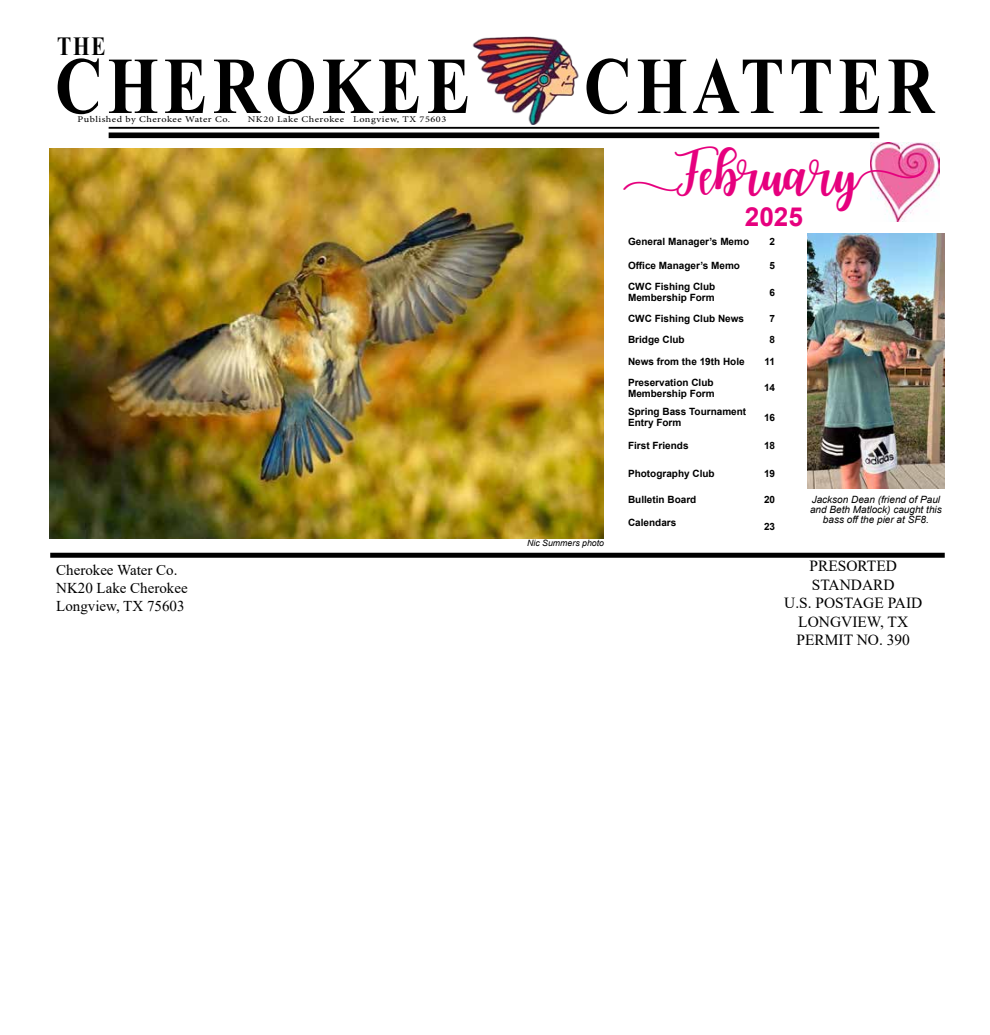
<style>
.page{position:relative;width:990px;height:1035px;background:#fff}
.page>*{position:absolute;margin:0;border:0;box-sizing:border-box;transform-origin:0 0}
.t1{font:700 80.62px "Times New Roman";letter-spacing:.08em;color:#000;scale:.81 1}
.t2{font:46.25px "Joshico";color:#e6007e}
.t3{font:700 26.25px "Arial";color:#e6007e}
.t4{font:700 26.12px "Times New Roman";color:#000;scale:.81 1}
.t5{font:15.5px/18.5px "Times New Roman";color:#000;text-align:center}
.t6{font:15px/18px "Times New Roman";color:#000}
.t7{font:700 10px/11px "Arial";color:#000}
.t8{font:italic 10px/10px "Arial";color:#000;text-align:center}
.t9{font:8.75px "Minion Pro";letter-spacing:.05em;color:#000;scale:1.17 1}
.t10{font:italic 8.75px "Arial";color:#000}
</style>
<div class="page">
<img style="left:871px;top:143px;width:68px;height:79px">
<div style="left:50px;top:553px;width:895px;height:5px;background:#000"></div>
<img style="left:472px;top:36px;width:107px;height:89px">
<hr style="left:109px;top:127px;width:770px;height:2px;background:#000">
<div style="left:109px;top:132px;width:770px;height:6px;background:#000"></div>
<img style="left:808px;top:234px;width:136px;height:255px">
<img style="left:49px;top:148px;width:554px;height:390px">
<h3 class="t4" style="left:57px;top:27px;width:61px">THE</h3>
<h1 class="t1" style="left:55px;top:28px;width:514px">CHEROKEE</h1>
<h1 class="t1" style="left:584px;top:28px;width:434px">CHATTER</h1>
<p class="t9" style="left:78px;top:114px;width:132px">Published by Cherokee Water Co.</p>
<p class="t9" style="left:248px;top:114px;width:171px">NK20 Lake Cherokee Longview, TX 75603</p>
<h3 class="t6" style="left:56px;top:561px;width:133px">Cherokee Water Co.<br>NK20 Lake Cherokee<br>Longview, TX 75603</h3>
<p class="t10" style="left:527px;top:537px;width:78px">Nic Summers photo</p>
<h2 class="t2" style="left:624px;top:146px;width:302px">February</h2>
<h3 class="t3" style="left:745px;top:198px;width:60px">2025</h3>
<p class="t7" style="left:628px;top:237px;width:123px">General Manager’s Memo</p>
<p class="t7" style="left:770px;top:237px;width:7px">2</p>
<p class="t7" style="left:628px;top:260px;width:113px">Office Manager’s Memo</p>
<p class="t7" style="left:770px;top:260px;width:7px">5</p>
<p class="t7" style="left:628px;top:281px;width:89px">CWC Fishing Club<br>Membership Form</p>
<p class="t7" style="left:770px;top:287px;width:7px">6</p>
<p class="t7" style="left:628px;top:313px;width:118px">CWC Fishing Club News</p>
<p class="t7" style="left:770px;top:313px;width:7px">7</p>
<p class="t7" style="left:628px;top:334px;width:58px">Bridge Club</p>
<p class="t7" style="left:770px;top:334px;width:7px">8</p>
<p class="t7" style="left:628px;top:356px;width:118px">News from the 19th Hole</p>
<p class="t7" style="left:765px;top:356px;width:12px">11</p>
<p class="t7" style="left:628px;top:377px;width:88px">Preservation Club<br>Membership Form</p>
<p class="t7" style="left:764px;top:382px;width:13px">14</p>
<p class="t7" style="left:628px;top:406px;width:120px">Spring Bass Tournament<br>Entry Form</p>
<p class="t7" style="left:764px;top:412px;width:13px">16</p>
<p class="t7" style="left:628px;top:441px;width:62px">First Friends</p>
<p class="t7" style="left:764px;top:441px;width:13px">18</p>
<p class="t7" style="left:628px;top:468px;width:88px">Photography Club</p>
<p class="t7" style="left:764px;top:468px;width:13px">19</p>
<p class="t7" style="left:628px;top:494px;width:70px">Bulletin Board</p>
<p class="t7" style="left:764px;top:494px;width:13px">20</p>
<p class="t7" style="left:628px;top:517px;width:50px">Calendars</p>
<p class="t7" style="left:764px;top:521px;width:13px">23</p>
<p class="t8" style="left:810px;top:495px;width:133px">Jackson Dean (friend of Paul and Beth Matlock) caught this bass off the pier at SF8.</p>
<h3 class="t5" style="left:784px;top:556px;width:140px">PRESORTED<br>STANDARD<br>U.S. POSTAGE PAID<br>LONGVIEW, TX<br>PERMIT NO. 390</h3>
</div>
